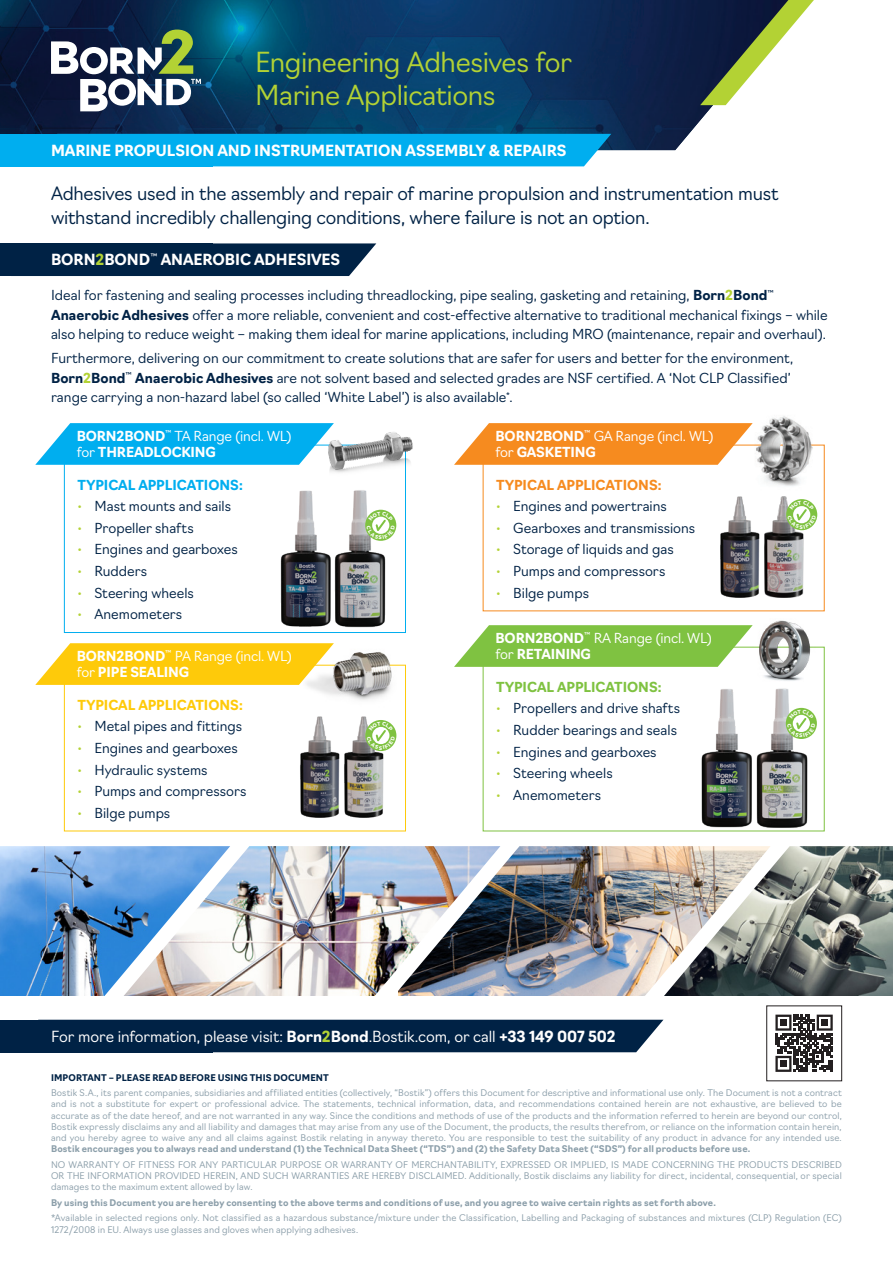
<style>
.page{position:relative;width:893px;height:1263px;background:#fff}
.page>*{position:absolute;margin:0;border:0;box-sizing:border-box;transform-origin:0 0}
.t1{font:300 27px/33px "Navigo";letter-spacing:-.015em;color:#b3d234}
.t2{font:300 18px/24px "Navigo";letter-spacing:-.015em;color:#002245}
.t3{font:700 15px "Navigo";letter-spacing:-.005em;color:#fff}
.t4{font:300 15px "Navigo";letter-spacing:-.005em;color:#fff}
.t5{font:300 13.5px/19.5px "Navigo";color:#002245}
.t6{font:700 13.5px/16.5px "Navigo";letter-spacing:-.01em;color:#fff}
.t7{font:300 13.5px/16.5px "Navigo";letter-spacing:-.01em;color:#fff}
.t8{font:700 13.5px "Navigo";letter-spacing:-.005em;color:#00aeef}
.t9{font:700 13.5px "Navigo";letter-spacing:-.005em;color:#feca0a}
.t10{font:700 13.5px "Navigo";letter-spacing:-.005em;color:#f68b1f}
.t11{font:700 13.5px "Navigo";letter-spacing:-.005em;color:#7fc241}
.t12{font:300 9px/11.2px "Navigo";letter-spacing:.015em;color:#8c9faa;text-align:justify}
.t13{font:700 9px "Navigo";letter-spacing:.015em;color:#8c9faa}
.t14{font:700 9px "Navigo";letter-spacing:.01em;color:#002245}
.t15{font:500 6.9px/6.9px "Pluto Sans Cond";letter-spacing:-.05em;color:#002245;text-align:center}
.s1{color:#b3d234}
.s2{font-weight:700}
.s3{font-weight:700;color:#b3d234}
.s4{font-weight:300}
</style>
<div class="page">
<img style="left:0;top:0;width:726px;height:150px">
<svg style="left:700px;top:0;width:114px;height:105px"></svg>
<div style="left:64px;top:445px;width:342px;height:188px;border:1px solid #00aeef"></div>
<div style="left:64px;top:665px;width:342px;height:166px;border:1px solid #feca0a"></div>
<img style="left:230px;top:846px;width:168px;height:150px">
<img style="left:0;top:846px;width:230px;height:150px">
<img style="left:398px;top:846px;width:266px;height:150px">
<img style="left:664px;top:846px;width:229px;height:150px">
<svg style="left:213px;top:243px;width:163px;height:33px;background:#183656"></svg>
<div style="left:0;top:243px;width:213px;height:33px;background:#002245"></div>
<div style="left:0;top:134px;width:213px;height:32px;background:#00aeef"></div>
<div style="left:213px;top:1020px;width:450px;height:32px;background:#002245"></div>
<div style="left:0;top:1020px;width:213px;height:32px;background:#002245"></div>
<svg style="left:35px;top:423px;width:299px;height:42px;background:#17b5f0"></svg>
<svg style="left:35px;top:643px;width:263px;height:42px;background:#fecd1c"></svg>
<svg style="left:454px;top:423px;width:290px;height:42px;background:#f69635"></svg>
<svg style="left:454px;top:625px;width:298px;height:42px;background:#8ec957"></svg>
<div style="left:213px;top:134px;width:398px;height:32px;background:#00aeef"></div>
<svg style="left:775px;top:1014px;width:58px;height:58px"></svg>
<img style="left:319px;top:430px;width:94px;height:60px">
<img style="left:280px;top:488px;width:52px;height:139px">
<img style="left:334px;top:488px;width:52px;height:140px">
<img style="left:701px;top:689px;width:51px;height:139px">
<img style="left:756px;top:688px;width:51px;height:140px">
<img style="left:300px;top:716px;width:40px;height:102px">
<img style="left:720px;top:496px;width:40px;height:102px">
<img style="left:344px;top:716px;width:40px;height:102px">
<img style="left:764px;top:496px;width:40px;height:102px">
<img style="left:298px;top:643px;width:102px;height:57px">
<img style="left:752px;top:620px;width:65px;height:61px">
<img style="left:744px;top:416px;width:81px;height:74px">
<svg style="left:51px;top:30px;width:150px;height:81px"></svg>
<svg style="left:786px;top:708px;width:31px;height:31px"></svg>
<svg style="left:786px;top:499px;width:31px;height:31px"></svg>
<svg style="left:365px;top:510px;width:31px;height:31px"></svg>
<svg style="left:365px;top:720px;width:31px;height:31px"></svg>
<p class="t1" style="left:255px;top:44px;width:318px">Engineering Adhesives for<br>Marine Applications</p>
<p class="t3" style="left:51px;top:138px;width:517px">MARINE PROPULSION AND INSTRUMENTATION ASSEMBLY &amp; REPAIRS</p>
<p class="t2" style="left:51px;top:180px;width:729px">Adhesives used in the assembly and repair of marine propulsion and instrumentation must withstand incredibly challenging conditions, where failure is not an option.</p>
<p class="t3" style="left:51px;top:248px;width:291px">BORN<span class="s1">2</span>BOND<sup>™</sup> ANAEROBIC ADHESIVES</p>
<p class="t5" style="left:51px;top:285px;width:778px">Ideal for fastening and sealing processes including threadlocking, pipe sealing, gasketing and retaining, <span class="s2">Born</span><span class="s3">2</span><span class="s2">Bond</span><sup>™<br></sup><span class="s2">Anaerobic Adhesives</span> offer a more reliable, convenient and cost-effective alternative to traditional mechanical fixings – while also helping to reduce weight – making them ideal for marine applications, including MRO (maintenance, repair and overhaul).</p>
<p class="t5" style="left:51px;top:347px;width:744px">Furthermore, delivering on our commitment to create solutions that are safer for users and better for the environment,<br><span class="s2">Born</span><span class="s3">2</span><span class="s2">Bond</span><sup>™</sup> <span class="s2">Anaerobic Adhesives</span> are not solvent based and selected grades are NSF certified. A ‘Not CLP Classified’ range carrying a non-hazard label (so called ‘White Label’) is also available<sup>*</sup>.</p>
<p class="t6" style="left:77px;top:426px;width:216px">BORN2BOND<sup>™</sup> <span class="s4">TA Range (incl. WL) for</span> THREADLOCKING</p>
<p class="t8" style="left:77px;top:474px;width:167px">TYPICAL APPLICATIONS:</p>
<p class="t5" style="left:77px;top:495px;width:155px"><span class="s3">•</span> Mast mounts and sails</p>
<p class="t5" style="left:77px;top:517px;width:118px"><span class="s3">•</span> Propeller shafts</p>
<p class="t5" style="left:77px;top:539px;width:162px"><span class="s3">•</span> Engines and gearboxes</p>
<p class="t5" style="left:77px;top:560px;width:71px"><span class="s3">•</span> Rudders</p>
<p class="t5" style="left:77px;top:582px;width:118px"><span class="s3">•</span> Steering wheels</p>
<p class="t5" style="left:77px;top:604px;width:106px"><span class="s3">•</span> Anemometers</p>
<p class="t15" style="left:165px;top:544px;width:33px">LOW<br>STRENGTH</p>
<p class="t15" style="left:206px;top:544px;width:33px">MEDIUM<br>STRENGTH</p>
<p class="t6" style="left:77px;top:646px;width:216px">BORN2BOND<sup>™</sup> <span class="s4">PA Range (incl. WL) for</span> PIPE SEALING</p>
<p class="t9" style="left:77px;top:694px;width:167px">TYPICAL APPLICATIONS:</p>
<p class="t5" style="left:77px;top:715px;width:166px"><span class="s3">•</span> Metal pipes and fittings</p>
<p class="t5" style="left:77px;top:737px;width:162px"><span class="s3">•</span> Engines and gearboxes</p>
<p class="t5" style="left:77px;top:759px;width:132px"><span class="s3">•</span> Hydraulic systems</p>
<p class="t5" style="left:77px;top:780px;width:171px"><span class="s3">•</span> Pumps and compressors</p>
<p class="t5" style="left:77px;top:802px;width:94px"><span class="s3">•</span> Bilge pumps</p>
<p class="t15" style="left:173px;top:754px;width:15px">LOW</p>
<p class="t7" style="left:495px;top:426px;width:219px"><span class="s2">BORN2BOND</span><sup>™</sup> GA Range (incl. WL) for <span class="s2">GASKETING</span></p>
<p class="t10" style="left:496px;top:474px;width:167px">TYPICAL APPLICATIONS:</p>
<p class="t5" style="left:496px;top:495px;width:172px"><span class="s3">•</span> Engines and powertrains</p>
<p class="t5" style="left:496px;top:517px;width:200px"><span class="s3">•</span> Gearboxes and transmissions</p>
<p class="t5" style="left:496px;top:539px;width:179px"><span class="s3">•</span> Storage of liquids and gas</p>
<p class="t5" style="left:496px;top:560px;width:171px"><span class="s3">•</span> Pumps and compressors</p>
<p class="t5" style="left:496px;top:582px;width:94px"><span class="s3">•</span> Bilge pumps</p>
<p class="t7" style="left:495px;top:628px;width:218px"><span class="s2">BORN2BOND</span><sup>™</sup> RA Range (incl. WL) for <span class="s2">RETAINING</span></p>
<p class="t11" style="left:496px;top:676px;width:167px">TYPICAL APPLICATIONS:</p>
<p class="t5" style="left:496px;top:697px;width:185px"><span class="s3">•</span> Propellers and drive shafts</p>
<p class="t5" style="left:496px;top:719px;width:182px"><span class="s3">•</span> Rudder bearings and seals</p>
<p class="t5" style="left:496px;top:741px;width:162px"><span class="s3">•</span> Engines and gearboxes</p>
<p class="t5" style="left:496px;top:762px;width:118px"><span class="s3">•</span> Steering wheels</p>
<p class="t5" style="left:496px;top:784px;width:106px"><span class="s3">•</span> Anemometers</p>
<p class="t15" style="left:585px;top:749px;width:33px">STRENGTH</p>
<p class="t15" style="left:627px;top:749px;width:33px">STRENGTH</p>
<p class="t4" style="left:51px;top:1024px;width:566px">For more information, please visit: <span class="s2">Born</span><span class="s3">2</span><span class="s2">Bond</span>.Bostik.com, or call <span class="s2">+33 149 007 502</span></p>
<p class="t14" style="left:51px;top:1070px;width:279px">IMPORTANT – PLEASE READ BEFORE USING THIS DOCUMENT</p>
<p class="t12" style="left:51px;top:1086px;width:792px">Bostik S.A., its parent companies, subsidiaries and affiliated entities (collectively, “Bostik”) offers this Document for descriptive and informational use only. The Document is not a contract and is not a substitute for expert or professional advice. The statements, technical information, data, and recommendations contained herein are not exhaustive, are believed to be accurate as of the date hereof, and are not warranted in any way. Since the conditions and methods of use of the products and the information referred to herein are beyond our control, Bostik expressly disclaims any and all liability and damages that may arise from any use of the Document, the products, the results therefrom, or reliance on the information contain herein, and you hereby agree to waive any and all claims against Bostik relating in anyway thereto. You are responsible to test the suitability of any product in advance for any intended use.<br><span class="s2">Bostik encourages you to always read and understand (1) the Technical Data Sheet (“TDS”) and (2) the Safety Data Sheet (“SDS”) for all products before use.</span></p>
<p class="t12" style="left:51px;top:1158px;width:792px">NO WARRANTY OF FITNESS FOR ANY PARTICULAR PURPOSE OR WARRANTY OF MERCHANTABILITY, EXPRESSED OR IMPLIED, IS MADE CONCERNING THE PRODUCTS DESCRIBED OR THE INFORMATION PROVIDED HEREIN, AND SUCH WARRANTIES ARE HEREBY DISCLAIMED. Additionally, Bostik disclaims any liability for direct, incidental, consequential, or special damages to the maximum extent allowed by law.</p>
<p class="t13" style="left:51px;top:1195px;width:666px">By using this Document you are hereby consenting to the above terms and conditions of use, and you agree to waive certain rights as set forth above.</p>
<p class="t12" style="left:51px;top:1212px;width:792px">*Available in selected regions only. Not classified as a hazardous substance/mixture under the Classification, Labelling and Packaging of substances and mixtures (CLP) Regulation (EC)<br>1272/2008 in EU. Always use glasses and gloves when applying adhesives.</p>
</div>
